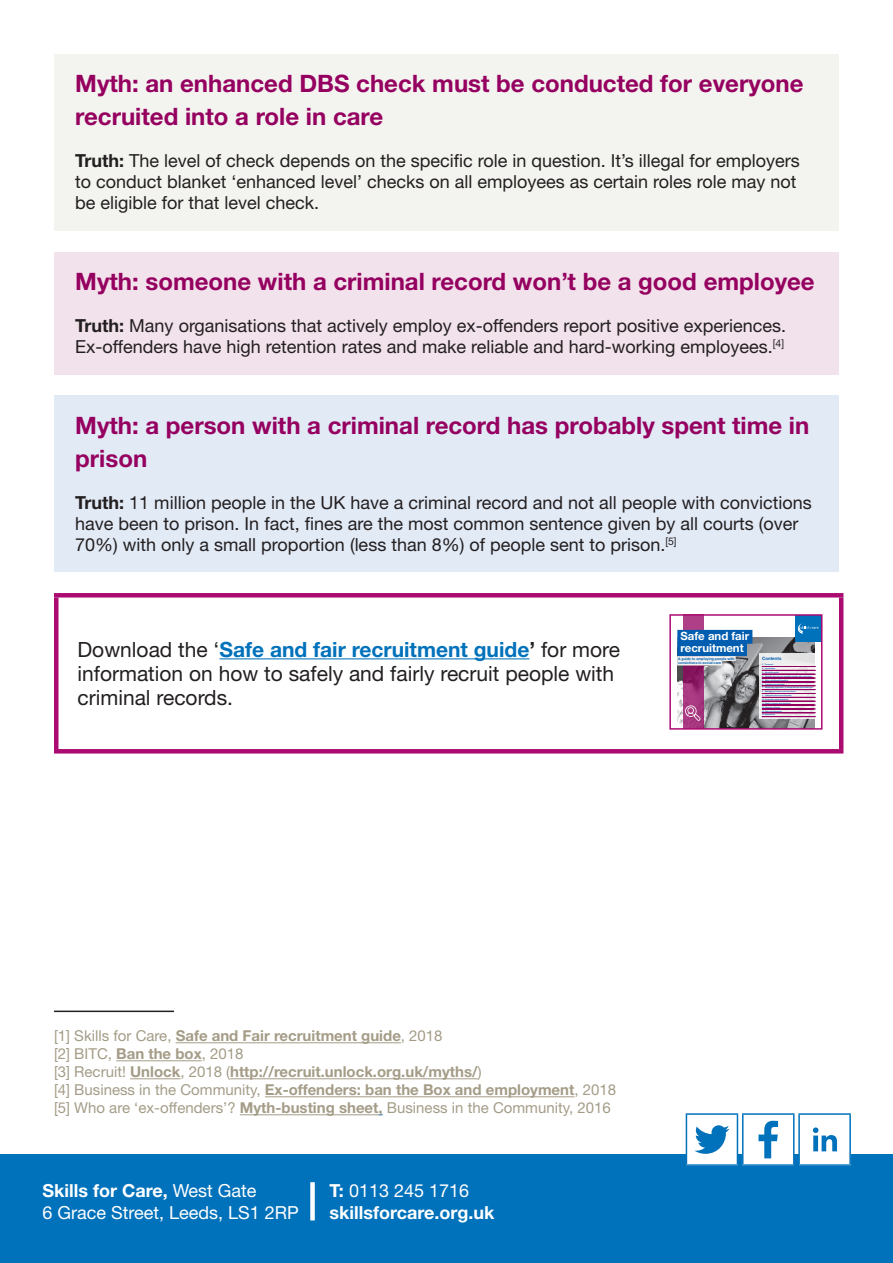
<style>
.page{position:relative;width:893px;height:1263px;background:#fff}
.page>*{position:absolute;margin:0;border:0;box-sizing:border-box;transform-origin:0 0}
.t1{font:700 24px/33px "Helvetica Neue LT Std";color:#950060}
.t2{font:21px/24px "Helvetica Neue LT Std";color:#231f20}
.t3{font:18px/21px "Helvetica Neue LT Std";color:#231f20}
.t4{font:18px/21.6px "Helvetica Neue LT Std";color:#fff}
.t5{font:700 18px/21.6px "Helvetica Neue LT Std";color:#fff}
.t6{font:15px/18px "Helvetica Neue LT Std";color:#a49c87}
.t7{font:700 11.4px/12.3px "Helvetica Neue LT Std";color:#fff}
.t8{font:700 4.5px "Helvetica Neue LT Std";color:#005daf}
.t9{font:700 3.6px/4.7px "Helvetica Neue LT Std";color:#005daf}
.t10{font:700 1.8px "Helvetica Neue LT Std";color:#005daf}
.s1{font-weight:700}
.s2{font-weight:700;color:#0071bb}
.s3{font-weight:400}
</style>
<div class="page">
<div style="left:0;top:1155px;width:893px;height:108px;background:#0071bb"></div>
<div style="left:310px;top:1182px;width:5px;height:38px;background:#fff"></div>
<div style="left:799px;top:1114px;width:51px;height:51px;background:#fff"></div>
<hr style="left:798px;top:1113px;width:53px;height:2px;background:#0071bb">
<hr style="left:798px;top:1115px;width:2px;height:49px;background:#0071bb">
<hr style="left:849px;top:1115px;width:2px;height:49px;background:#0071bb">
<hr style="left:798px;top:1164px;width:53px;height:2px;background:#0071bb">
<img style="left:812px;top:1127px;width:26px;height:25px">
<div style="left:743px;top:1114px;width:51px;height:51px;background:#fff"></div>
<hr style="left:742px;top:1113px;width:52px;height:2px;background:#0071bb">
<hr style="left:742px;top:1115px;width:1px;height:49px;background:#0071bb">
<hr style="left:793px;top:1115px;width:1px;height:49px;background:#0071bb">
<hr style="left:742px;top:1164px;width:52px;height:2px;background:#0071bb">
<svg style="left:758px;top:1121px;width:20px;height:37px"></svg>
<div style="left:686px;top:1114px;width:51px;height:51px;background:#fff"></div>
<hr style="left:686px;top:1113px;width:52px;height:2px;background:#0071bb">
<hr style="left:686px;top:1115px;width:1px;height:49px;background:#0071bb">
<hr style="left:737px;top:1115px;width:1px;height:49px;background:#0071bb">
<hr style="left:686px;top:1164px;width:52px;height:2px;background:#0071bb">
<svg style="left:694px;top:1125px;width:35px;height:29px"></svg>
<div style="left:54px;top:54px;width:785px;height:177px;background:#f3f3ef"></div>
<div style="left:54px;top:252px;width:785px;height:122px;background:#f2e2eb"></div>
<div style="left:54px;top:395px;width:785px;height:177px;background:#e2eaf6"></div>
<hr style="left:54px;top:593px;width:789px;height:4px;background:#ab0b71">
<hr style="left:54px;top:597px;width:4px;height:152px;background:#ab0b71">
<hr style="left:839px;top:597px;width:4px;height:152px;background:#ab0b71">
<hr style="left:54px;top:749px;width:789px;height:4px;background:#ab0b71">
<hr style="left:219px;top:658px;width:310px;height:1px;background:#0071bb">
<hr style="left:176px;top:1042px;width:225px;height:1px;background:#a49c87">
<hr style="left:116px;top:1060px;width:86px;height:1px;background:#a49c87">
<hr style="left:130px;top:1078px;width:50px;height:1px;background:#a49c87">
<hr style="left:230px;top:1078px;width:248px;height:1px;background:#a49c87">
<hr style="left:265px;top:1096px;width:309px;height:1px;background:#a49c87">
<hr style="left:240px;top:1114px;width:138px;height:1px;background:#a49c87">
<hr style="left:54px;top:1010px;width:120px;height:2px;background:#231f20">
<img style="left:677px;top:637px;width:138px;height:90px">
<svg style="left:759px;top:653px;width:57px;height:66px"></svg>
<svg style="left:683px;top:617px;width:21px;height:110px"></svg>
<div style="left:677px;top:630px;width:75px;height:14px;background:#005daf"></div>
<div style="left:677px;top:642px;width:70px;height:14px;background:#005daf"></div>
<div style="left:795px;top:615px;width:27px;height:27px;background:#0072bc"></div>
<svg style="left:798px;top:624px;width:20px;height:9px"></svg>
<div style="left:677px;top:656px;width:59px;height:5px;background:#f4f3f1"></div>
<hr style="left:677px;top:661px;width:45px;height:4px;background:#f4f3f1">
<svg style="left:762px;top:666px;width:53px;height:51px"></svg>
<svg style="left:684px;top:705px;width:17px;height:16px"></svg>
<div style="left:669px;top:614px;width:153px;height:116px;border:2px solid #ab0b71"></div>
<h1 class="t1" style="left:75px;top:67px;width:730px">Myth: an enhanced DBS check must be conducted for everyone recruited into a role in care</h1>
<p class="t3" style="left:75px;top:150px;width:726px"><span class="s1">Truth:</span> The level of check depends on the specific role in question. It’s illegal for employers to conduct blanket ‘enhanced level’ checks on all employees as certain roles role may not be eligible for that level check.</p>
<h1 class="t1" style="left:75px;top:264px;width:741px">Myth: someone with a criminal record won’t be a good employee</h1>
<p class="t3" style="left:75px;top:315px;width:712px"><span class="s1">Truth:</span> Many organisations that actively employ ex-offenders report positive experiences.<br>Ex-offenders have high retention rates and make reliable and hard-working employees.<sup>[4]</sup></p>
<h1 class="t1" style="left:75px;top:408px;width:736px">Myth: a person with a criminal record has probably spent time in prison</h1>
<p class="t3" style="left:75px;top:492px;width:738px"><span class="s1">Truth:</span> 11 million people in the UK have a criminal record and not all people with convictions have been to prison. In fact, fines are the most common sentence given by all courts (over<br>70%) with only a small proportion (less than 8%) of people sent to prison.<sup>[5]</sup></p>
<p class="t2" style="left:78px;top:637px;width:544px">Download the ‘<span class="s2">Safe and fair recruitment guide</span><span class="s1">’</span> for more information on how to safely and fairly recruit people with criminal records.</p>
<p class="t7" style="left:680px;top:629px;width:70px">Safe and fair recruitment</p>
<p class="t9" style="left:678px;top:656px;width:58px">A guide to employing people with convictions in social care</p>
<p class="t8" style="left:762px;top:655px;width:21px">Contents</p>
<p class="t10" style="left:762px;top:663px;width:13px">1. Foreword</p>
<p class="t10" style="left:762px;top:667px;width:15px">2. Introduction</p>
<p class="t10" style="left:762px;top:671px;width:18px">3. About this guide</p>
<p class="t10" style="left:762px;top:675px;width:52px">4. What the law says on recruiting people with convictions</p>
<p class="t10" style="left:762px;top:679px;width:27px">5. Safer recruitment checklist</p>
<p class="t10" style="left:762px;top:683px;width:24px">6. Criminal record checks</p>
<p class="t10" style="left:762px;top:687px;width:52px">7. Addressing applicants’ practical barriers and challenges</p>
<p class="t10" style="left:762px;top:690px;width:35px">8. Managing criminal record disclosure</p>
<p class="t10" style="left:762px;top:694px;width:31px">9. Data protection/record keeping</p>
<p class="t10" style="left:762px;top:698px;width:28px">10. Frequently asked questions</p>
<p class="t10" style="left:762px;top:702px;width:30px">11. Useful contacts and resources</p>
<p class="t10" style="left:762px;top:706px;width:19px">12. Glossary of terms</p>
<p class="t10" style="left:762px;top:710px;width:21px">13. Acknowledgements</p>
<p class="t10" style="left:762px;top:714px;width:14px">14. Appendices</p>
<p class="t6" style="left:54px;top:1027px;width:564px">[1] Skills for Care, <span class="s1">Safe and Fair recruitment guide</span>, 2018<br>[2] BITC, <span class="s1">Ban the box</span>, 2018<br>[3] Recruit! <span class="s1">Unlock</span>, 2018 (<span class="s1">http://recruit.unlock.org.uk/myths/</span>)<br>[4] Business in the Community, <span class="s1">Ex-offenders: ban the Box and employment</span>, 2018 [5] Who are ‘ex-offenders’? <span class="s1">Myth-busting sheet,</span> Business in the Community, 2016</p>
<p class="t4" style="left:43px;top:1180px;width:258px"><span class="s1">Skills for Care,</span> West Gate<br>6 Grace Street, Leeds, LS1 2RP</p>
<p class="t5" style="left:330px;top:1179px;width:166px">T: <span class="s3">0113 245 1716 </span>skillsforcare.org.uk</p>
</div>
